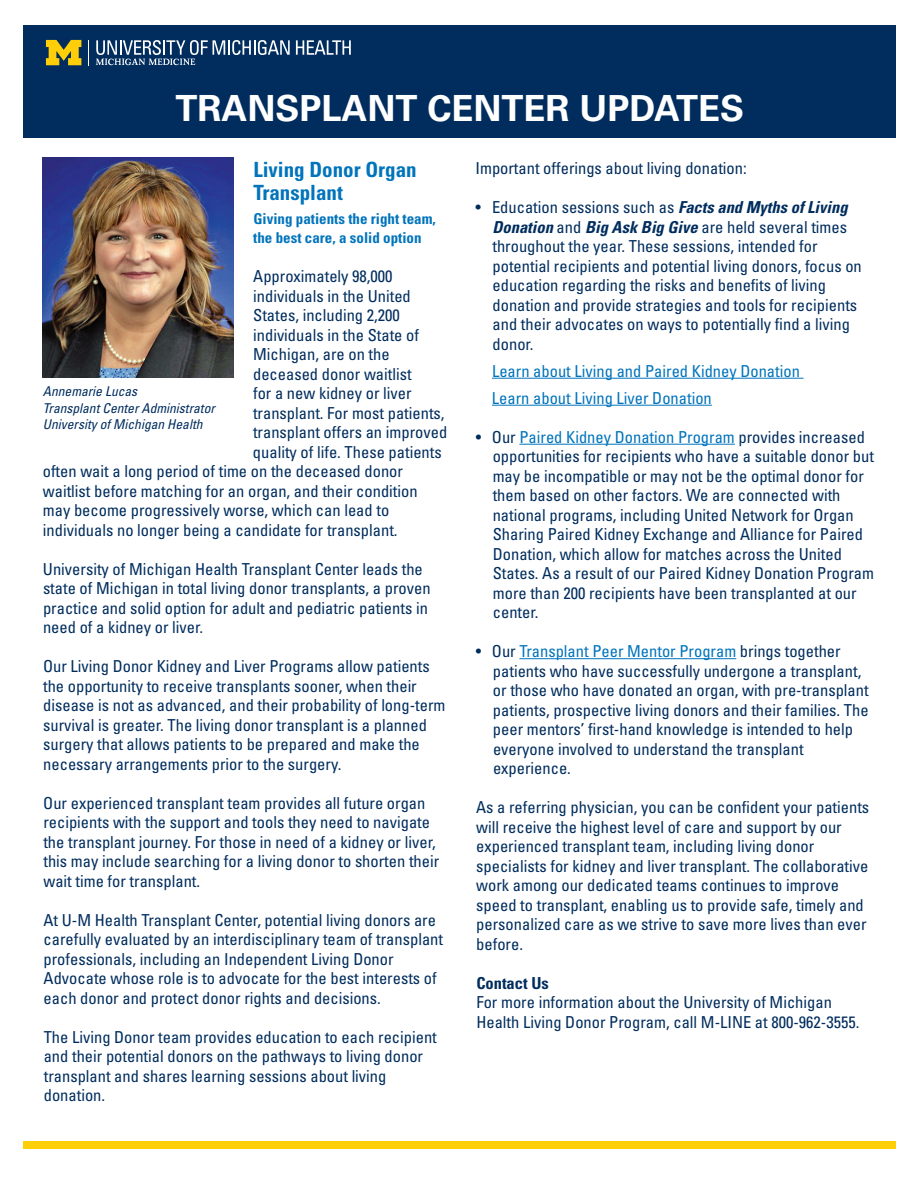
<style>
.page{position:relative;width:918px;height:1188px;background:#fff}
.page>*{position:absolute;margin:0;border:0;box-sizing:border-box;transform-origin:0 0}
.t1{font:700 36px "Univers LT Std";color:#fff}
.t2{font:700 condensed 21px/22.5px "Univers LT Std";color:#0174bc}
.t3{font:condensed 16.5px/19.5px "Univers LT Std";color:#002d5e}
.t4{font:condensed 16.5px/26.8px "Univers LT Std";color:#0174bc}
.t5{font:700 condensed 16.5px "Univers LT Std";color:#002d5e}
.t6{font:700 condensed 15px/19.5px "Univers LT Std";color:#0174bc}
.t7{font:italic condensed 13.5px/16.5px "Univers LT Std";color:#002d5e}
.s1{font-weight:700;font-style:italic}
.s2{color:#0174bc}
</style>
<div class="page">
<div style="left:24px;top:25px;width:872px;height:113px;background:#002d5e"></div>
<div style="left:24px;top:1141px;width:872px;height:8px;background:#fece08"></div>
<hr style="left:492px;top:378px;width:312px;height:1px;background:#0174bc">
<hr style="left:492px;top:405px;width:220px;height:1px;background:#0174bc">
<hr style="left:519px;top:444px;width:216px;height:1px;background:#0174bc">
<hr style="left:519px;top:658px;width:217px;height:1px;background:#0174bc">
<img style="left:43px;top:157px;width:190px;height:220px">
<svg style="left:46px;top:40px;width:35px;height:25px"></svg>
<svg style="left:96px;top:40px;width:194px;height:25px"></svg>
<svg style="left:88px;top:40px;width:1px;height:25px"></svg>
<svg style="left:296px;top:40px;width:55px;height:15px"></svg>
<h1 class="t1" style="left:175px;top:87px;width:570px">TRANSPLANT CENTER UPDATES</h1>
<p class="t2" style="left:253px;top:159px;width:165px">Living Donor Organ<br>Transplant</p>
<p class="t6" style="left:253px;top:209px;width:184px">Giving patients the right team, the best care, a solid option</p>
<p class="t3" style="left:253px;top:266px;width:141px">Approximately 98,000</p>
<p class="t3" style="left:253px;top:286px;width:159px">individuals in the United</p>
<p class="t3" style="left:253px;top:305px;width:148px">States, including 2,200</p>
<p class="t3" style="left:253px;top:325px;width:167px">individuals in the State of</p>
<p class="t3" style="left:253px;top:344px;width:138px">Michigan, are on the</p>
<p class="t3" style="left:253px;top:364px;width:160px">deceased donor waitlist</p>
<p class="t3" style="left:253px;top:383px;width:160px">for a new kidney or liver</p>
<p class="t3" style="left:253px;top:403px;width:193px">transplant. For most patients,</p>
<p class="t3" style="left:253px;top:422px;width:196px">transplant offers an improved</p>
<p class="t3" style="left:253px;top:442px;width:190px">quality of life. These patients</p>
<p class="t3" style="left:43px;top:461px;width:362px">often wait a long period of time on the deceased donor</p>
<p class="t3" style="left:43px;top:481px;width:376px">waitlist before matching for an organ, and their condition</p>
<p class="t3" style="left:43px;top:500px;width:348px">may become progressively worse, which can lead to</p>
<p class="t3" style="left:43px;top:520px;width:356px">individuals no longer being a candidate for transplant.</p>
<p class="t3" style="left:43px;top:559px;width:389px">University of Michigan Health Transplant Center leads the state of Michigan in total living donor transplants, a proven practice and solid option for adult and pediatric patients in need of a kidney or liver.</p>
<p class="t3" style="left:43px;top:657px;width:404px">Our Living Donor Kidney and Liver Programs allow patients the opportunity to receive transplants sooner, when their disease is not as advanced, and their probability of long-term survival is greater. The living donor transplant is a planned surgery that allows patients to be prepared and make the necessary arrangements prior to the surgery.</p>
<p class="t3" style="left:43px;top:793px;width:397px">Our experienced transplant team provides all future organ recipients with the support and tools they need to navigate the transplant journey. For those in need of a kidney or liver, this may include searching for a living donor to shorten their wait time for transplant.</p>
<p class="t3" style="left:44px;top:910px;width:401px">At U-M Health Transplant Center, potential living donors are carefully evaluated by an interdisciplinary team of transplant professionals, including an Independent Living Donor Advocate whose role is to advocate for the best interests of each donor and protect donor rights and decisions.</p>
<p class="t3" style="left:44px;top:1027px;width:395px">The Living Donor team provides education to each recipient and their potential donors on the pathways to living donor transplant and shares learning sessions about living donation.</p>
<p class="t7" style="left:43px;top:383px;width:174px">Annemarie Lucas<br>Transplant Center Administrator<br>University of Michigan Health</p>
<p class="t3" style="left:476px;top:158px;width:273px">Important offerings about living donation:</p>
<p class="t3" style="left:492px;top:197px;width:371px;text-indent:-17px">• Education sessions such as <span class="s1">Facts and Myths of Living Donation</span> and <span class="s1">Big Ask Big Give</span> are held several times throughout the year. These sessions, intended for potential recipients and potential living donors, focus on education regarding the risks and benefits of living donation and provide strategies and tools for recipients and their advocates on ways to potentially find a living donor.</p>
<p class="t4" style="left:492px;top:357px;width:310px">Learn about Living and Paired Kidney Donation<br>Learn about Living Liver Donation</p>
<p class="t3" style="left:493px;top:427px;width:383px;text-indent:-17px">• Our <span class="s2">Paired Kidney Donation Program</span> provides increased opportunities for recipients who have a suitable donor but may be incompatible or may not be the optimal donor for them based on other factors. We are connected with national programs, including United Network for Organ Sharing Paired Kidney Exchange and Alliance for Paired Donation, which allow for matches across the United States. As a result of our Paired Kidney Donation Program more than 200 recipients have been transplanted at our center.</p>
<p class="t3" style="left:493px;top:641px;width:377px;text-indent:-17px">• Our <span class="s2">Transplant Peer Mentor Program</span> brings together patients who have successfully undergone a transplant, or those who have donated an organ, with pre-transplant patients, prospective living donors and their families. The peer mentors’ first-hand knowledge is intended to help everyone involved to understand the transplant experience.</p>
<p class="t3" style="left:476px;top:797px;width:395px">As a referring physician, you can be confident your patients will receive the highest level of care and support by our experienced transplant team, including living donor specialists for kidney and liver transplant. The collaborative work among our dedicated teams continues to improve speed to transplant, enabling us to provide safe, timely and personalized care as we strive to save more lives than ever before.</p>
<p class="t5" style="left:476px;top:973px;width:74px">Contact Us</p>
<p class="t3" style="left:476px;top:992px;width:385px">For more information about the University of Michigan<br>Health Living Donor Program, call M-LINE at 800-962-3555.</p>
</div>
